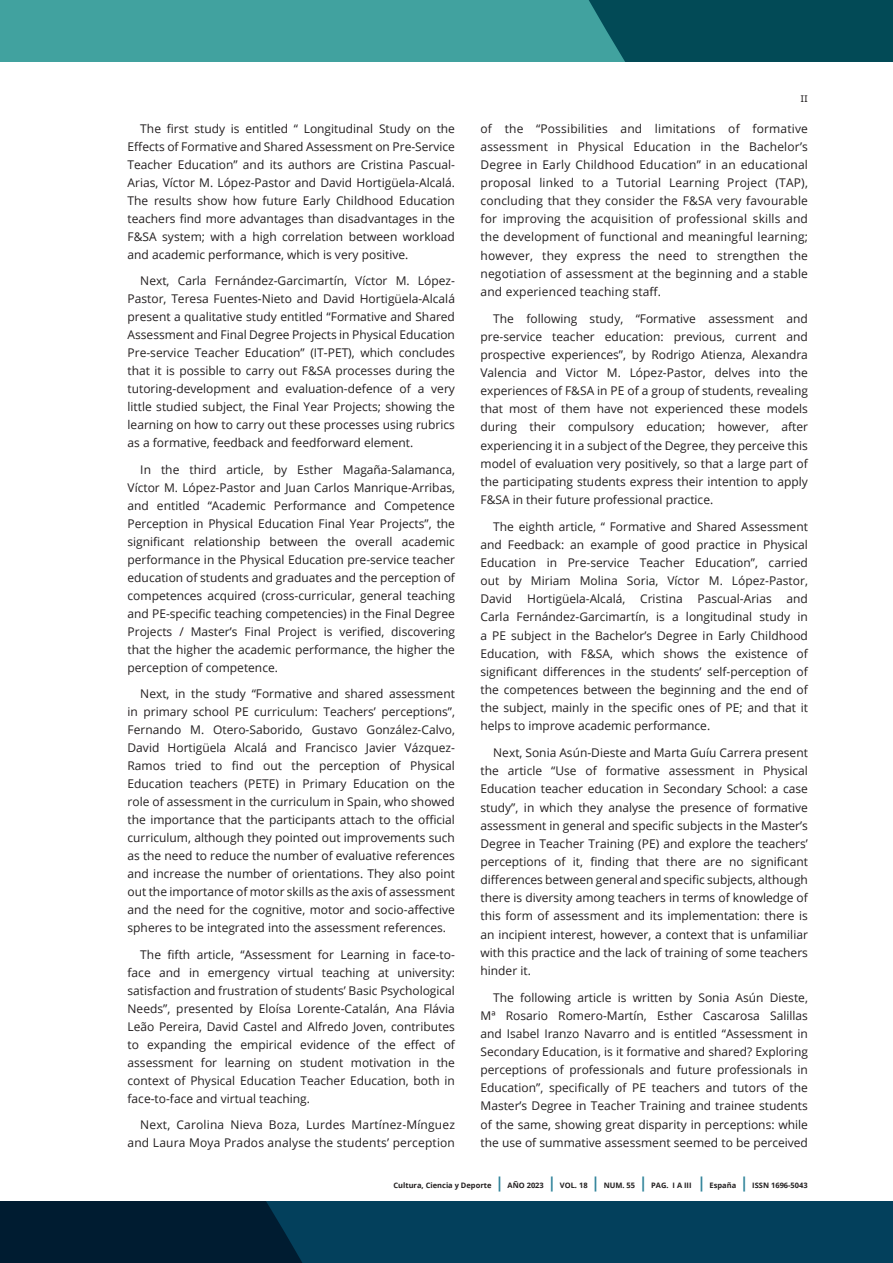
<style>
.page{position:relative;width:893px;height:1263px;background:#fff}
.page>*{position:absolute;margin:0;border:0;box-sizing:border-box;transform-origin:0 0}
.Cuerpo_de_texto_P{font:12px/18.1px "Open Sans";color:#231f20;text-align:justify}
.t1{font:9px "Verdana";color:#231f20}
.maestras{font:700 7.5px "Open Sans";color:#231f20}
.s1{font-size:15px;color:#31849b}
</style>
<div class="page">
<svg style="left:0;top:1201px;width:893px;height:62px;background:#02344e"></svg>
<div style="left:0;top:0;width:893px;height:62px;background:#41a29f"></div>
<div style="left:589px;top:0;width:304px;height:62px;background:#024a56"></div>
<p class="t1" style="left:800px;top:92px;width:9px">II</p>
<p class="Cuerpo_de_texto_P" style="left:480px;top:119px;width:329px">of the “Possibilities and limitations of formative assessment in Physical Education in the Bachelor’s Degree in Early Childhood Education” in an educational proposal linked to a Tutorial Learning Project (TAP), concluding that they consider the F&amp;SA very favourable for improving the acquisition of professional skills and the development of functional and meaningful learning; however, they express the need to strengthen the negotiation of assessment at the beginning and a stable and experienced teaching staff.</p>
<p class="Cuerpo_de_texto_P" style="left:480px;top:309px;width:329px;text-indent:13px">The following study, “Formative assessment and pre-service teacher education: previous, current and prospective experiences”, by Rodrigo Atienza, Alexandra Valencia and Victor M. López-Pastor, delves into the experiences of F&amp;SA in PE of a group of students, revealing that most of them have not experienced these models during their compulsory education; however, after experiencing it in a subject of the Degree, they perceive this model of evaluation very positively, so that a large part of the participating students express their intention to apply F&amp;SA in their future professional practice.</p>
<p class="Cuerpo_de_texto_P" style="left:480px;top:517px;width:329px;text-indent:13px">The eighth article, “ Formative and Shared Assessment and Feedback: an example of good practice in Physical Education in Pre-service Teacher Education”, carried out by Miriam Molina Soria, Víctor M. López-Pastor, David Hortigüela-Alcalá, Cristina Pascual-Arias and Carla Fernández-Garcimartín, is a longitudinal study in a PE subject in the Bachelor’s Degree in Early Childhood Education, with F&amp;SA, which shows the existence of significant differences in the students’ self-perception of the competences between the beginning and the end of the subject, mainly in the specific ones of PE; and that it helps to improve academic performance.</p>
<p class="Cuerpo_de_texto_P" style="left:480px;top:743px;width:329px;text-indent:13px">Next, Sonia Asún-Dieste and Marta Guíu Carrera present the article “Use of formative assessment in Physical Education teacher education in Secondary School: a case study”, in which they analyse the presence of formative assessment in general and specific subjects in the Master’s Degree in Teacher Training (PE) and explore the teachers’ perceptions of it, finding that there are no significant differences between general and specific subjects, although there is diversity among teachers in terms of knowledge of this form of assessment and its implementation: there is an incipient interest, however, a context that is unfamiliar with this practice and the lack of training of some teachers hinder it.</p>
<p class="Cuerpo_de_texto_P" style="left:480px;top:988px;width:329px;text-indent:13px">The following article is written by Sonia Asún Dieste, Mª Rosario Romero-Martín, Esther Cascarosa Salillas and Isabel Iranzo Navarro and is entitled “Assessment in Secondary Education, is it formative and shared? Exploring perceptions of professionals and future professionals in Education”, specifically of PE teachers and tutors of the Master’s Degree in Teacher Training and trainee students of the same, showing great disparity in perceptions: while the use of summative assessment seemed to be perceived</p>
<p class="Cuerpo_de_texto_P" style="left:128px;top:119px;width:329px;text-indent:13px">The first study is entitled “ Longitudinal Study on the Effects of Formative and Shared Assessment on Pre-Service Teacher Education” and its authors are Cristina Pascual-Arias, Víctor M. López-Pastor and David Hortigüela-Alcalá.<br>The results show how future Early Childhood Education teachers find more advantages than disadvantages in the F&amp;SA system; with a high correlation between workload and academic performance, which is very positive.</p>
<p class="Cuerpo_de_texto_P" style="left:128px;top:271px;width:329px;text-indent:13px">Next, Carla Fernández-Garcimartín, Víctor M. López-Pastor, Teresa Fuentes-Nieto and David Hortigüela-Alcalá present a qualitative study entitled “Formative and Shared Assessment and Final Degree Projects in Physical Education Pre-service Teacher Education” (IT-PET), which concludes that it is possible to carry out F&amp;SA processes during the tutoring-development and evaluation-defence of a very little studied subject, the Final Year Projects; showing the learning on how to carry out these processes using rubrics as a formative, feedback and feedforward element.</p>
<p class="Cuerpo_de_texto_P" style="left:128px;top:460px;width:329px;text-indent:13px">In the third article, by Esther Magaña-Salamanca, Víctor M. López-Pastor and Juan Carlos Manrique-Arribas, and entitled “Academic Performance and Competence Perception in Physical Education Final Year Projects”, the significant relationship between the overall academic performance in the Physical Education pre-service teacher education of students and graduates and the perception of competences acquired (cross-curricular, general teaching and PE-specific teaching competencies) in the Final Degree Projects / Master’s Final Project is verified, discovering that the higher the academic performance, the higher the perception of competence.</p>
<p class="Cuerpo_de_texto_P" style="left:128px;top:684px;width:329px;text-indent:13px">Next, in the study “Formative and shared assessment in primary school PE curriculum: Teachers’ perceptions”, Fernando M. Otero-Saborido, Gustavo González-Calvo, David Hortigüela Alcalá and Francisco Javier Vázquez-Ramos tried to find out the perception of Physical Education teachers (PETE) in Primary Education on the role of assessment in the curriculum in Spain, who showed the importance that the participants attach to the official curriculum, although they pointed out improvements such as the need to reduce the number of evaluative references and increase the number of orientations. They also point out the importance of motor skills as the axis of assessment and the need for the cognitive, motor and socio-affective spheres to be integrated into the assessment references.</p>
<p class="Cuerpo_de_texto_P" style="left:128px;top:945px;width:329px;text-indent:13px">The fifth article, “Assessment for Learning in face-to&shy;face and in emergency virtual teaching at university: satisfaction and frustration of students’ Basic Psychological Needs”, presented by Eloísa Lorente-Catalán, Ana Flávia Leão Pereira, David Castel and Alfredo Joven, contributes to expanding the empirical evidence of the effect of assessment for learning on student motivation in the context of Physical Education Teacher Education, both in face-to-face and virtual teaching.</p>
<p class="Cuerpo_de_texto_P" style="left:128px;top:1115px;width:329px;text-align:right">Next, Carolina Nieva Boza, Lurdes Martínez-Mínguez and Laura Moya Prados analyse the students’ perception</p>
<p class="maestras" style="left:393px;top:1180px;width:416px">Cultura, Ciencia y Deporte <span class="s1">|</span> AÑO 2023 <span class="s1">|</span> VOL. 18 <span class="s1">|</span> NUM. 55 <span class="s1">|</span> PAG. I A III <span class="s1">|</span> España <span class="s1">|</span> ISSN 1696-5043</p>
</div>
